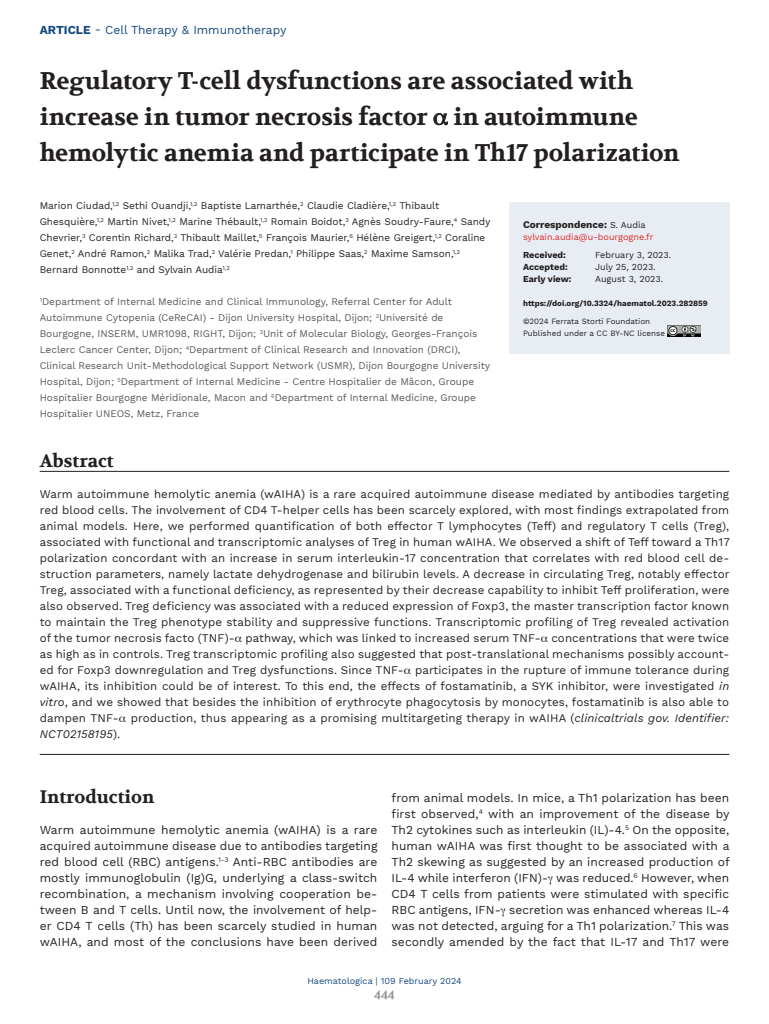
<style>
.page{position:relative;width:769px;height:1024px;background:#fff}
.page>*{position:absolute;margin:0;border:0;box-sizing:border-box;transform-origin:0 0}
.TITOLO_Articolo{font:700 24px/36px "Volkhov";letter-spacing:-.005em;color:#231f20}
.TITOLO_c18{font:700 18px "Volkhov";color:#231f20}
.TITOLO_con_filetto_sotto{font:700 18px "Volkhov";color:#231f20}
.TESTO{font:12px/16px "Work Sans";letter-spacing:.005em;color:#231f20;text-align:justify}
.t1{font:12px "Work Sans";color:#134a80}
.t2{font:700 12px "Volkhov";color:#939598}
.ABSTRACT_Testo{font:11.5px/16px "Work Sans";letter-spacing:.01em;color:#231f20;text-align:justify}
.AFFILIAZIONI{font:10px/16px "Work Sans";color:#57585a}
.AUTORI{font:10px/16px "Work Sans";color:#231f20}
.t3{font:700 10px "Work Sans";color:#231f20}
.t4{font:9px "Work Sans";color:#231f20}
.t5{font:9px "Work Sans";color:#134a80}
.t6{font:9px "Work Sans";color:#e02b2b}
.t7{font:700 9px "Work Sans";color:#231f20}
.t8{font:8px "Work Sans";color:#231f20}
.SCHEDA_Sito{font:700 8px "Work Sans";color:#231f20}
.s1{font-weight:700}
.s2{font-style:italic}
.s3{font-weight:400;font-size:9px}
</style>
<div class="page">
<hr style="left:40px;top:471px;width:689px;height:1px;background:#231f20">
<hr style="left:40px;top:754px;width:689px;height:1px;background:#231f20">
<div style="left:508px;top:202px;width:221px;height:151px;background:#e7edf2"></div>
<img style="left:667px;top:325px;width:33px;height:11px">
<p class="t1" style="left:40px;top:23px;width:248px"><span class="s1">ARTICLE</span> - Cell Therapy &amp; Immunotherapy</p>
<p class="TITOLO_Articolo" style="left:40px;top:63px;width:641px">Regulatory T-cell dysfunctions are associated with increase in tumor necrosis factor in autoimmune hemolytic anemia and participate in Th17 polarization</p>
<p class="AUTORI" style="left:40px;top:198px;width:452px">Marion Ciudad,<sup>1,2</sup> Sethi Ouandji,<sup>1,2</sup> Baptiste Lamarthée,<sup>2</sup> Claudie Cladière,<sup>1,2</sup> Thibault Ghesquière,<sup>1,2</sup> Martin Nivet,<sup>1,2</sup> Marine Thébault,<sup>1,2</sup> Romain Boidot,<sup>3</sup> Agnès Soudry-Faure,<sup>4</sup> Sandy Chevrier,<sup>3</sup> Corentin Richard,<sup>3</sup> Thibault Maillet,<sup>5</sup> François Maurier,<sup>6</sup> Hélène Greigert,<sup>1,2</sup> Coraline Genet,<sup>2</sup> André Ramon,<sup>2</sup> Malika Trad,<sup>2</sup> Valérie Predan,<sup>1</sup> Philippe Saas,<sup>2</sup> Maxime Samson,<sup>1,2<br></sup>Bernard Bonnotte<sup>1,2</sup> and Sylvain Audia<sup>1,2</sup></p>
<p class="AFFILIAZIONI" style="left:40px;top:294px;width:452px"><sup>1</sup>Department of Internal Medicine and Clinical Immunology, Referral Center for Adult Autoimmune Cytopenia (CeReCAI) - Dijon University Hospital, Dijon; <sup>2</sup>Université de Bourgogne, INSERM, UMR1098, RIGHT, Dijon; <sup>3</sup>Unit of Molecular Biology, Georges-François Leclerc Cancer Center, Dijon; <sup>4</sup>Department of Clinical Research and Innovation (DRCI), Clinical Research Unit-Methodological Support Network (USMR), Dijon Bourgogne University Hospital, Dijon; <sup>5</sup>Department of Internal Medicine - Centre Hospitalier de Mâcon, Groupe Hospitalier Bourgogne Méridionale, Macon and <sup>6</sup>Department of Internal Medicine, Groupe Hospitalier UNEOS, Metz, France</p>
<p class="TITOLO_con_filetto_sotto" style="left:40px;top:450px;width:75px">Abstract</p>
<p class="ABSTRACT_Testo" style="left:40px;top:486px;width:691px">Warm autoimmune hemolytic anemia (wAIHA) is a rare acquired autoimmune disease mediated by antibodies targeting red blood cells. The involvement of CD4 T-helper cells has been scarcely explored, with most findings extrapolated from animal models. Here, we performed quantification of both effector T lymphocytes (Teff) and regulatory T cells (Treg), associated with functional and transcriptomic analyses of Treg in human wAIHA. We observed a shift of Teff toward a Th17 polarization concordant with an increase in serum interleukin-17 concentration that correlates with red blood cell de&shy;struction parameters, namely lactate dehydrogenase and bilirubin levels. A decrease in circulating Treg, notably effector Treg, associated with a functional deficiency, as represented by their decrease capability to inhibit Teff proliferation, were also observed. Treg deficiency was associated with a reduced expression of Foxp3, the master transcription factor known to maintain the Treg phenotype stability and suppressive functions. Transcriptomic profiling of Treg revealed activation of the tumor necrosis facto (TNF)- pathway, which was linked to increased serum TNF- concentrations that were twice as high as in controls. Treg transcriptomic profiling also suggested that post-translational mechanisms possibly account&shy;ed for Foxp3 downregulation and Treg dysfunctions. Since TNF- participates in the rupture of immune tolerance during wAIHA, its inhibition could be of interest. To this end, the effects of fostamatinib, a SYK inhibitor, were investigated <span class="s2">in vitro</span>, and we showed that besides the inhibition of erythrocyte phagocytosis by monocytes, fostamatinib is also able to dampen TNF- production, thus appearing as a promising multitargeting therapy in wAIHA (<span class="s2">clinicaltrials gov. Identifier:<br>NCT02158195</span>).</p>
<p class="t3" style="left:523px;top:219px;width:124px">Correspondence: <span class="s3">S. Audia</span></p>
<p class="t6" style="left:523px;top:232px;width:132px">sylvain.audia@u-bourgogne.fr</p>
<p class="t7" style="left:523px;top:250px;width:44px">Received:</p>
<p class="t4" style="left:595px;top:250px;width:78px">February 3, 2023.</p>
<p class="t7" style="left:523px;top:262px;width:46px">Accepted:</p>
<p class="t4" style="left:595px;top:262px;width:62px">July 25, 2023.</p>
<p class="t7" style="left:523px;top:274px;width:50px">Early view:</p>
<p class="t4" style="left:595px;top:274px;width:69px">August 3, 2023.</p>
<p class="SCHEDA_Sito" style="left:523px;top:299px;width:186px">https://doi.org/10.3324/haematol.2023.282859</p>
<p class="t8" style="left:523px;top:317px;width:129px">©2024 Ferrata Storti Foundation</p>
<p class="t8" style="left:523px;top:329px;width:143px">Published under a CC BY-NC license</p>
<p class="TITOLO_c18" style="left:40px;top:786px;width:116px">Introduction</p>
<p class="TESTO" style="left:40px;top:822px;width:339px">Warm autoimmune hemolytic anemia (wAIHA) is a rare acquired autoimmune disease due to antibodies targeting red blood cell (RBC) antigens.<sup>1-3</sup> Anti-RBC antibodies are mostly immunoglobulin (Ig)G, underlying a class-switch recombination, a mechanism involving cooperation be&shy;tween B and T cells. Until now, the involvement of help&shy;er CD4 T cells (Th) has been scarcely studied in human wAIHA, and most of the conclusions have been derived</p>
<p class="TESTO" style="left:391px;top:790px;width:339px">from animal models. In mice, a Th1 polarization has been first observed,<sup>4</sup> with an improvement of the disease by Th2 cytokines such as interleukin (IL)-4.<sup>5</sup> On the opposite, human wAIHA was first thought to be associated with a Th2 skewing as suggested by an increased production of IL-4 while interferon (IFN)- was reduced.<sup>6</sup> However, when CD4 T cells from patients were stimulated with specific RBC antigens, IFN- secretion was enhanced whereas IL-4 was not detected, arguing for a Th1 polarization.<sup>7</sup> This was secondly amended by the fact that IL-17 and Th17 were</p>
<p class="t5" style="left:307px;top:975px;width:156px">Haematologica | 109 February 2024</p>
<p class="t2" style="left:374px;top:987px;width:22px">444</p>
</div>
